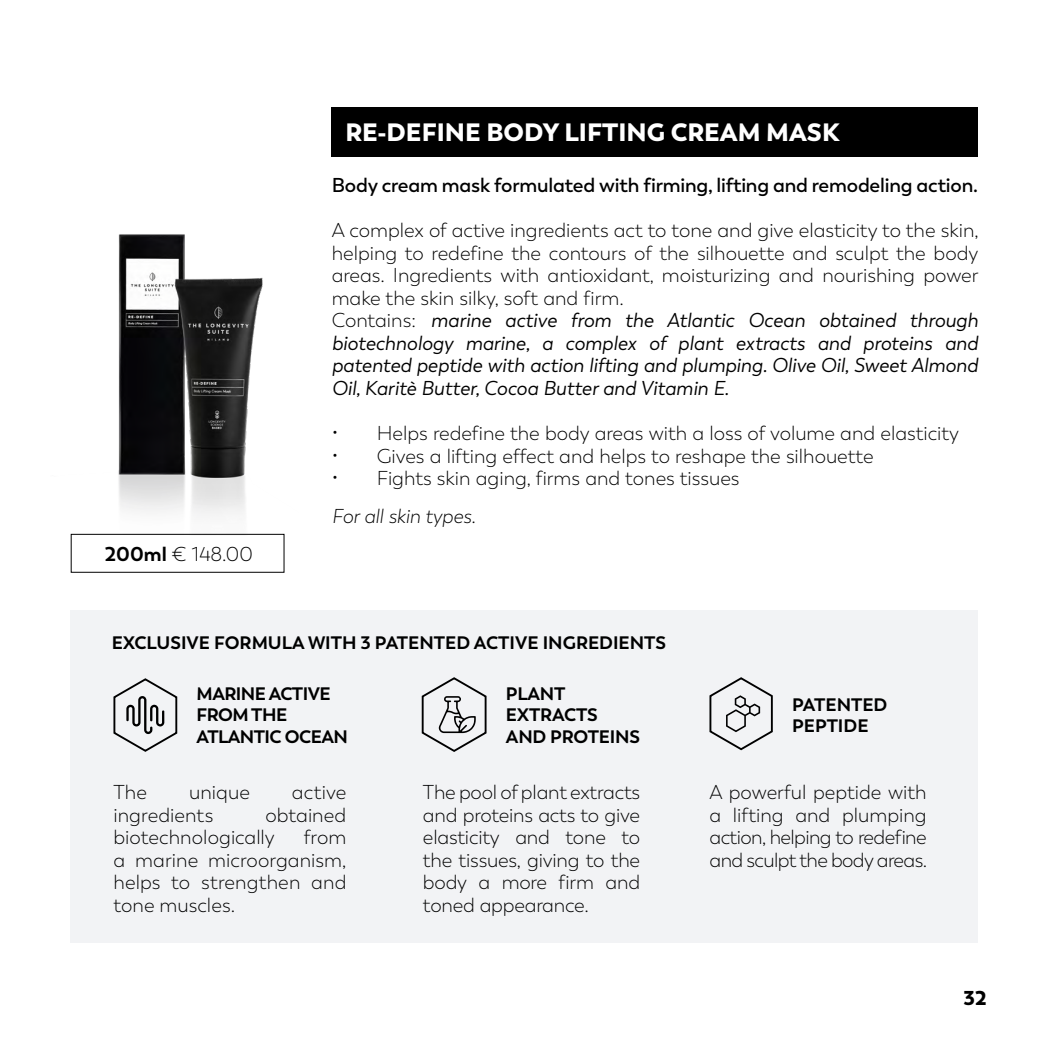
<style>
.page{position:relative;width:1049px;height:1049px;background:#fff}
.page>*{position:absolute;margin:0;border:0;box-sizing:border-box;transform-origin:0 0}
.t1{font:900 25px "Trenda";color:#fff}
.t2{font:300 20px/22.5px "Trenda";color:#000;text-align:justify}
.t3{font:italic 20px/22.5px "Trenda";color:#000;text-align:justify}
.t4{font:600 20px "Trenda";letter-spacing:-.01em;color:#000}
.t5{font:italic 300 20px "Trenda";color:#000}
.t6{font:900 20px "Trenda";color:#000}
.t7{font:700 18px/21.5px "Trenda";letter-spacing:-.01em;color:#000}
.t8{font:700 18px/21.5px "Trenda";letter-spacing:-.03em;color:#000}
.s1{font-weight:700}
.s2{font-weight:300;font-style:normal}
</style>
<div class="page">
<div style="left:332px;top:107px;width:646px;height:49px;background:#000"></div>
<img style="left:70px;top:234px;width:215px;height:301px">
<div style="left:71px;top:610px;width:907px;height:333px;background:#f2f3f5"></div>
<svg style="left:113px;top:678px;width:65px;height:74px"></svg>
<svg style="left:421px;top:677px;width:66px;height:75px"></svg>
<svg style="left:709px;top:677px;width:64px;height:74px"></svg>
<p class="t1" style="left:345px;top:116px;width:495px">RE-DEFINE BODY LIFTING CREAM MASK</p>
<p class="t2" style="left:105px;top:543px;width:149px"><span class="s1">200ml</span> € 148.00</p>
<p class="t4" style="left:332px;top:173px;width:648px">Body cream mask formulated with firming, lifting and remodeling action.</p>
<p class="t2" style="left:332px;top:220px;width:648px">A complex of active ingredients act to tone and give elasticity to the skin, helping to redefine the contours of the silhouette and sculpt the body areas. Ingredients with antioxidant, moisturizing and nourishing power make the skin silky, soft and firm.</p>
<p class="t3" style="left:332px;top:310px;width:648px"><span class="s2">Contains:</span> marine active from the Atlantic Ocean obtained through biotechnology marine, a complex of plant extracts and proteins and patented peptide with action lifting and plumping. Olive Oil, Sweet Almond Oil, Karitè Butter, Cocoa Butter and Vitamin E.</p>
<p class="t2" style="left:332px;top:422px;width:629px">• Helps redefine the body areas with a loss of volume and elasticity</p>
<p class="t2" style="left:332px;top:445px;width:543px">• Gives a lifting effect and helps to reshape the silhouette</p>
<p class="t2" style="left:332px;top:467px;width:409px">• Fights skin aging, firms and tones tissues</p>
<p class="t5" style="left:332px;top:504px;width:145px">For all skin types.</p>
<p class="t7" style="left:112px;top:632px;width:556px">EXCLUSIVE FORMULA WITH 3 PATENTED ACTIVE INGREDIENTS</p>
<p class="t8" style="left:197px;top:683px;width:153px">MARINE ACTIVE<br>FROM THE<br>ATLANTIC OCEAN</p>
<p class="t7" style="left:506px;top:683px;width:136px">PLANT<br>EXTRACTS<br>AND PROTEINS</p>
<p class="t7" style="left:792px;top:694px;width:97px">PATENTED<br>PEPTIDE</p>
<p class="t2" style="left:113px;top:781px;width:35px">The</p>
<p class="t2" style="left:189px;top:781px;width:62px">unique</p>
<p class="t2" style="left:292px;top:781px;width:56px">active</p>
<p class="t2" style="left:113px;top:804px;width:101px">ingredients</p>
<p class="t2" style="left:113px;top:804px;width:234px;text-indent:152px">obtained biotechnologically</p>
<p class="t2" style="left:113px;top:826px;width:234px;text-indent:190px">from a marine microorganism, helps to strengthen and</p>
<p class="t2" style="left:113px;top:894px;width:123px">tone muscles.</p>
<p class="t2" style="left:423px;top:781px;width:219px">The pool of plant extracts and proteins acts to give elasticity and tone to the tissues, giving to the body a more firm and toned appearance.</p>
<p class="t2" style="left:709px;top:781px;width:219px">A powerful peptide with a lifting and plumping action, helping to redefine and sculpt the body areas.</p>
<p class="t6" style="left:964px;top:985px;width:24px">32</p>
</div>
